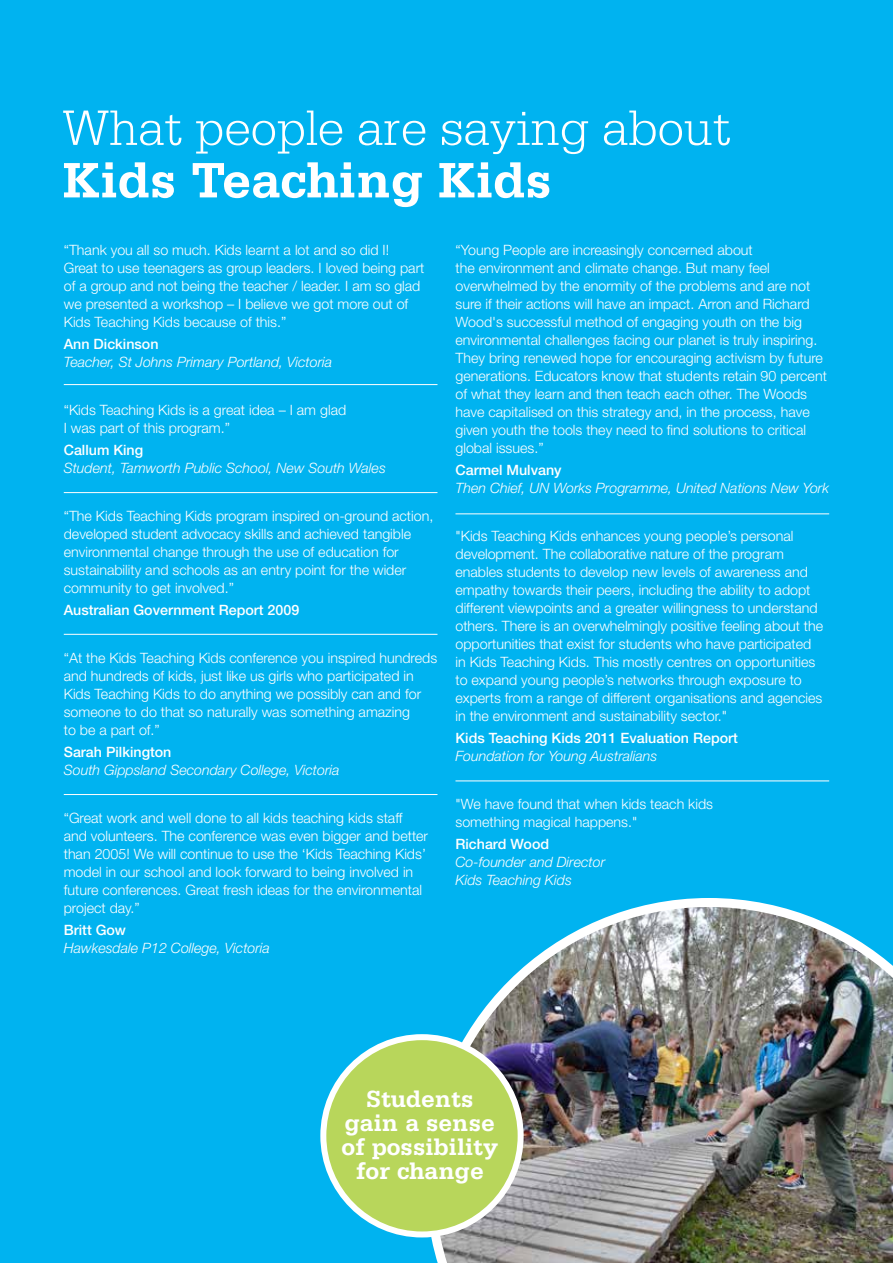
<style>
.page{position:relative;width:893px;height:1263px;background:#00b3f0}
.page>*{position:absolute;margin:0;border:0;box-sizing:border-box;transform-origin:0 0}
.t1{font:300 52.5px "Serifa";color:#fff}
.t2{font:700 52.5px "Serifa";color:#fff}
.t3{font:700 24.75px/24px "Serifa";color:#fff;text-align:center}
.t4{font:300 14.25px/18px "Helvetica Neue LT Std";color:#fff}
.t5{font:italic 300 14.25px/18px "Helvetica Neue LT Std";color:#fff}
.t6{font:500 14.25px "Helvetica Neue LT Std";color:#fff}
</style>
<div class="page">
<img style="left:426px;top:898px;width:467px;height:365px">
<div style="left:323px;top:1037px;width:198px;height:197px;background:#b8d65b;border-radius:50%"></div>
<div style="left:320px;top:1034px;width:204px;height:203px;border:6px solid #fff;border-radius:50%"></div>
<hr style="left:64px;top:384px;width:373px;height:1px;background:#fff">
<hr style="left:64px;top:492px;width:373px;height:1px;background:#fff">
<hr style="left:64px;top:634px;width:373px;height:1px;background:#fff">
<hr style="left:64px;top:794px;width:373px;height:1px;background:#fff">
<hr style="left:455px;top:513px;width:374px;height:1px;background:#fff">
<hr style="left:455px;top:780px;width:374px;height:1px;background:#fff">
<h1 class="t1" style="left:63px;top:98px;width:670px">What people are saying about</h1>
<h1 class="t2" style="left:63px;top:149px;width:491px">Kids Teaching Kids</h1>
<p class="t4" style="left:64px;top:241px;width:362px">“Thank you all so much. Kids learnt a lot and so did I!<br>Great to use teenagers as group leaders. I loved being part of a group and not being the teacher / leader. I am so glad we presented a workshop – I believe we got more out of Kids Teaching Kids because of this.”</p>
<p class="t6" style="left:64px;top:336px;width:96px">Ann Dickinson</p>
<p class="t5" style="left:64px;top:353px;width:270px">Teacher, St Johns Primary Portland, Victoria</p>
<p class="t4" style="left:64px;top:401px;width:284px">“Kids Teaching Kids is a great idea – I am glad<br>I was part of this program.”</p>
<p class="t6" style="left:64px;top:442px;width:81px">Callum King</p>
<p class="t5" style="left:64px;top:459px;width:324px">Student, Tamworth Public School, New South Wales</p>
<p class="t4" style="left:64px;top:507px;width:371px">“The Kids Teaching Kids program inspired on-ground action, developed student advocacy skills and achieved tangible environmental change through the use of education for sustainability and schools as an entry point for the wider community to get involved.”</p>
<p class="t6" style="left:64px;top:602px;width:237px">Australian Government Report 2009</p>
<p class="t4" style="left:64px;top:649px;width:375px">“At the Kids Teaching Kids conference you inspired hundreds and hundreds of kids, just like us girls who participated in Kids Teaching Kids to do anything we possibly can and for someone to do that so naturally was something amazing<br>to be a part of.”</p>
<p class="t6" style="left:64px;top:744px;width:109px">Sarah Pilkington</p>
<p class="t5" style="left:64px;top:761px;width:277px">South Gippsland Secondary College, Victoria</p>
<p class="t4" style="left:64px;top:809px;width:366px">“Great work and well done to all kids teaching kids staff and volunteers. The conference was even bigger and better than 2005! We will continue to use the ‘Kids Teaching Kids’ model in our school and look forward to being involved in future conferences. Great fresh ideas for the environmental project day.”</p>
<p class="t6" style="left:64px;top:922px;width:64px">Britt Gow</p>
<p class="t5" style="left:64px;top:939px;width:208px">Hawkesdale P12 College, Victoria</p>
<p class="t4" style="left:455px;top:240px;width:373px">“Young People are increasingly concerned about<br>the environment and climate change. But many feel overwhelmed by the enormity of the problems and are not sure if their actions will have an impact. Arron and Richard Wood's successful method of engaging youth on the big environmental challenges facing our planet is truly inspiring.<br>They bring renewed hope for encouraging activism by future generations. Educators know that students retain 90 percent of what they learn and then teach each other. The Woods have capitalised on this strategy and, in the process, have given youth the tools they need to find solutions to critical global issues.”</p>
<p class="t6" style="left:455px;top:462px;width:108px">Carmel Mulvany</p>
<p class="t5" style="left:455px;top:479px;width:375px">Then Chief, UN Works Programme, United Nations New York</p>
<p class="t4" style="left:455px;top:526px;width:369px">"Kids Teaching Kids enhances young people’s personal development. The collaborative nature of the program enables students to develop new levels of awareness and empathy towards their peers, including the ability to adopt different viewpoints and a greater willingness to understand others. There is an overwhelmingly positive feeling about the opportunities that exist for students who have participated in Kids Teaching Kids. This mostly centres on opportunities to expand young people’s networks through exposure to experts from a range of different organisations and agencies in the environment and sustainability sector."</p>
<p class="t6" style="left:455px;top:730px;width:284px">Kids Teaching Kids 2011 Evaluation Report</p>
<p class="t5" style="left:455px;top:747px;width:203px">Foundation for Young Australians</p>
<p class="t4" style="left:455px;top:794px;width:259px">"We have found that when kids teach kids something magical happens."</p>
<p class="t6" style="left:455px;top:836px;width:95px">Richard Wood</p>
<p class="t5" style="left:455px;top:853px;width:151px">Co-founder and Director<br>Kids Teaching Kids</p>
<h2 class="t3" style="left:341px;top:1086px;width:158px">Students gain a sense of possibility for change</h2>
</div>
